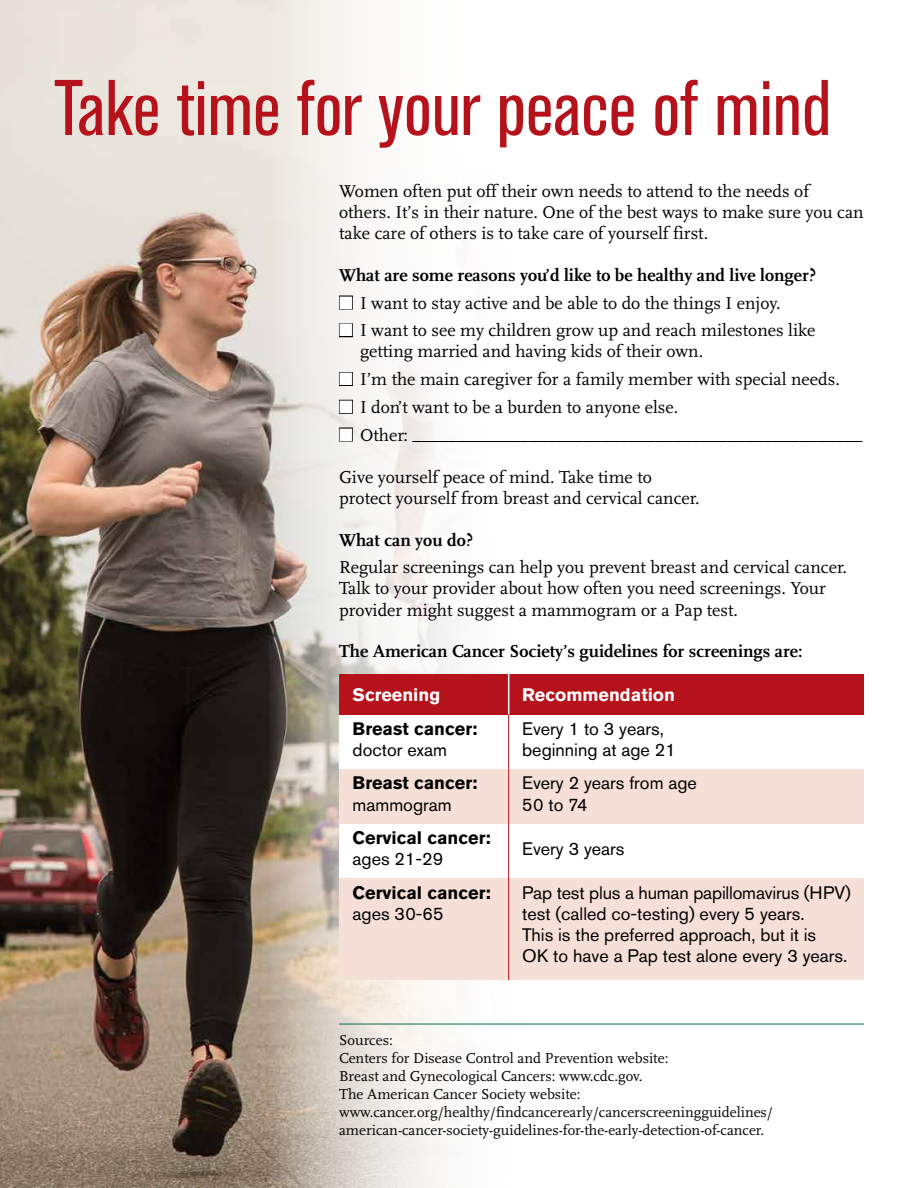
<style>
.page{position:relative;width:918px;height:1188px;background:#fff}
.page>*{position:absolute;margin:0;border:0;box-sizing:border-box;transform-origin:0 0}
.t1{font:condensed 78px "Akzidenz Grotesk Std";color:#b5121b}
.t2{font:18px/21px "Scala LF";color:#000}
.t3{font:18px/21px "Akzidenz Grotesk Std";color:#000}
.t4{font:700 18px "Scala LF";color:#000}
.t5{font:700 18px "Akzidenz Grotesk Std";color:#000}
.t6{font:700 18px "Akzidenz Grotesk Std";color:#fff}
.t7{font:15px/18px "Scala";color:#000}
.t8{font:15px "Scala LF";color:#000}
.s1{color:#fff}
</style>
<div class="page">
<img style="left:0;top:0;width:570px;height:1188px">
<hr style="left:339px;top:1024px;width:525px;height:1px;background:#006f51">
<div style="left:339px;top:714px;width:170px;height:55px;background:#fff"></div>
<div style="left:509px;top:714px;width:355px;height:55px;background:#fff"></div>
<div style="left:339px;top:824px;width:170px;height:55px;background:#fff"></div>
<div style="left:509px;top:824px;width:355px;height:55px;background:#fff"></div>
<div style="left:339px;top:296px;width:14px;height:13px;border:2px solid #000"></div>
<div style="left:339px;top:323px;width:14px;height:14px;border:2px solid #000"></div>
<div style="left:339px;top:372px;width:14px;height:14px;border:2px solid #000"></div>
<div style="left:339px;top:400px;width:14px;height:14px;border:2px solid #000"></div>
<div style="left:339px;top:428px;width:14px;height:13px;border:2px solid #000"></div>
<div style="left:339px;top:674px;width:170px;height:40px;background:#b5121b"></div>
<div style="left:509px;top:674px;width:355px;height:40px;background:#b5121b"></div>
<div style="left:339px;top:769px;width:170px;height:55px;background:#f5dfd6"></div>
<div style="left:509px;top:769px;width:355px;height:55px;background:#f5dfd6"></div>
<div style="left:339px;top:879px;width:170px;height:101px;background:#f5dfd6"></div>
<div style="left:509px;top:879px;width:355px;height:101px;background:#f5dfd6"></div>
<hr style="left:508px;top:674px;width:1px;height:40px;background:#fff">
<hr style="left:508px;top:714px;width:1px;height:55px;background:#b5121b">
<hr style="left:508px;top:769px;width:1px;height:55px;background:#b5121b">
<hr style="left:508px;top:824px;width:1px;height:55px;background:#b5121b">
<hr style="left:508px;top:879px;width:1px;height:101px;background:#b5121b">
<h2 class="t1" style="left:54px;top:64px;width:779px">Take time for your peace of mind</h2>
<p class="t2" style="left:339px;top:181px;width:526px">Women often put off their own needs to attend to the needs of others. It’s in their nature. One of the best ways to make sure you can take care of others is to take care of yourself first.</p>
<h3 class="t4" style="left:339px;top:265px;width:479px">What are some reasons you’d like to be healthy and live longer?</h3>
<p class="t2" style="left:339px;top:293px;width:443px"><span class="s1">■</span> I want to stay active and be able to do the things I enjoy.</p>
<p class="t2" style="left:360px;top:320px;width:457px;text-indent:-21px"><span class="s1">■</span> I want to see my children grow up and reach milestones like getting married and having kids of their own.</p>
<p class="t2" style="left:339px;top:369px;width:502px"><span class="s1">■</span> I’m the main caregiver for a family member with special needs.</p>
<p class="t2" style="left:339px;top:397px;width:341px"><span class="s1">■</span> I don’t want to be a burden to anyone else.</p>
<p class="t2" style="left:339px;top:425px;width:525px"><span class="s1">■</span> Other: __________________________________________________</p>
<p class="t2" style="left:339px;top:467px;width:362px">Give yourself peace of mind. Take time to protect yourself from breast and cervical cancer.</p>
<h3 class="t4" style="left:339px;top:530px;width:136px">What can you do?</h3>
<p class="t2" style="left:339px;top:557px;width:509px">Regular screenings can help you prevent breast and cervical cancer.<br>Talk to your provider about how often you need screenings. Your provider might suggest a mammogram or a Pap test.</p>
<h3 class="t4" style="left:339px;top:641px;width:465px">The American Cancer Society’s guidelines for screenings are:</h3>
<p class="t6" style="left:353px;top:684px;width:89px">Screening</p>
<p class="t6" style="left:522px;top:684px;width:154px">Recommendation</p>
<h4 class="t5" style="left:353px;top:718px;width:126px">Breast cancer:</h4>
<p class="t3" style="left:353px;top:739px;width:96px">doctor exam</p>
<p class="t3" style="left:522px;top:718px;width:155px">Every 1 to 3 years, beginning at age 21</p>
<h4 class="t5" style="left:353px;top:773px;width:126px">Breast cancer:</h4>
<p class="t3" style="left:353px;top:794px;width:101px">mammogram</p>
<h4 class="t5" style="left:353px;top:828px;width:140px">Cervical cancer:</h4>
<p class="t3" style="left:353px;top:848px;width:92px">ages 21-29</p>
<h4 class="t5" style="left:353px;top:882px;width:140px">Cervical cancer:</h4>
<p class="t3" style="left:353px;top:903px;width:93px">ages 30-65</p>
<p class="t3" style="left:522px;top:773px;width:176px">Every 2 years from age<br>50 to 74</p>
<p class="t3" style="left:522px;top:838px;width:104px">Every 3 years</p>
<p class="t3" style="left:522px;top:882px;width:330px">Pap test plus a human papillomavirus (HPV) test (called co-testing) every 5 years.<br>This is the preferred approach, but it is<br>OK to have a Pap test alone every 3 years.</p>
<p class="t8" style="left:339px;top:1032px;width:55px">Sources:</p>
<p class="t7" style="left:339px;top:1049px;width:331px">Centers for Disease Control and Prevention website:</p>
<p class="t7" style="left:339px;top:1067px;width:305px">Breast and Gynecological Cancers: www.cdc.gov.</p>
<p class="t7" style="left:339px;top:1085px;width:243px">The American Cancer Society website:</p>
<p class="t7" style="left:339px;top:1103px;width:435px">www.cancer.org/healthy/findcancerearly/cancerscreeningguidelines/ american-cancer-society-guidelines-for-the-early-detection-of-cancer.</p>
</div>
